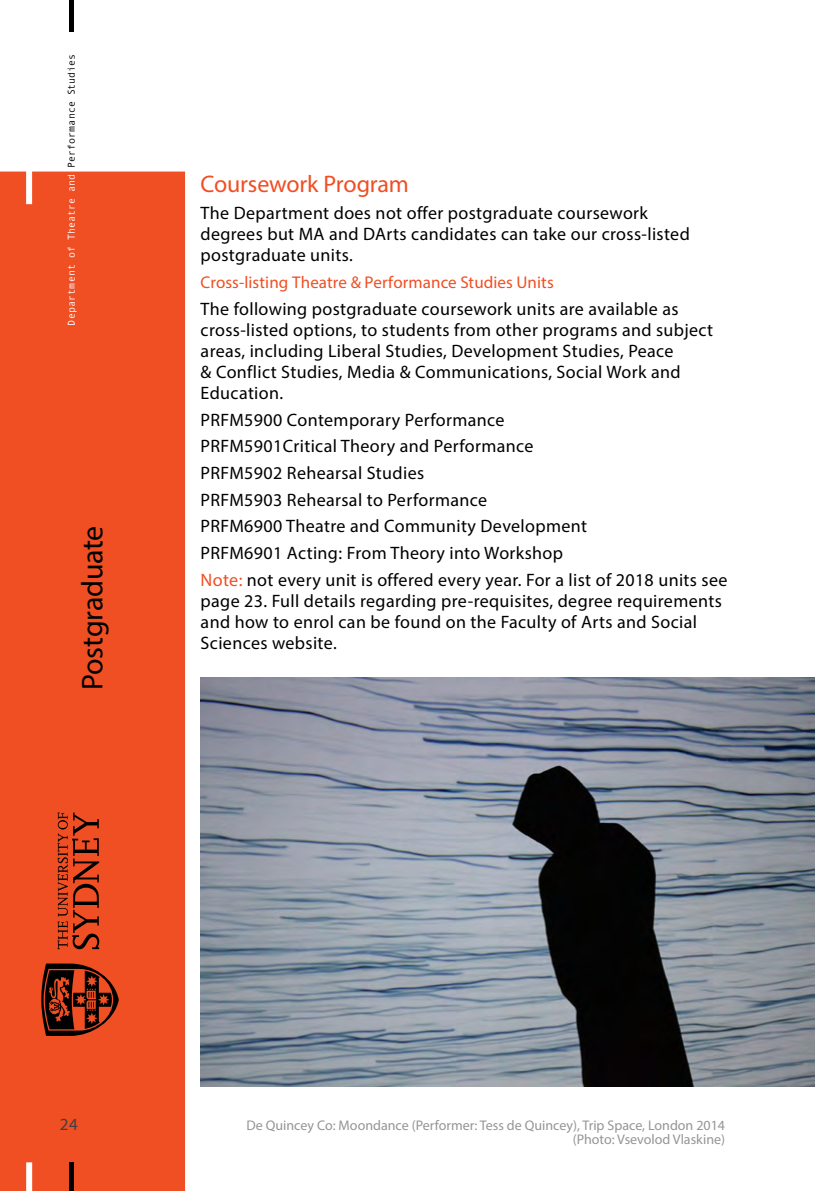
<style>
.page{position:relative;width:840px;height:1191px;background:#fff}
.page>*{position:absolute;margin:0;border:0;box-sizing:border-box;transform-origin:0 0}
.t1{font:30px "Myriad Pro";letter-spacing:-.015em;color:#000}
.t2{font:24px "Myriad Pro";letter-spacing:-.01em;color:#f04e23}
.t3{font:18px/21px "Myriad Pro";letter-spacing:.02em;color:#000}
.t4{font:17px "Myriad Pro";letter-spacing:.005em;color:#f04e23}
.t5{font:17px "Myriad Pro";color:#414042}
.t6{font:14px/14px "Myriad Pro";color:#939598;text-align:right}
.t7{font:10px "Andale Mono";color:#fff}
.s1{color:#000}
.s2{color:#f04e23}
</style>
<div class="page">
<div style="left:0;top:171px;width:185px;height:1020px;background:#f04e23"></div>
<hr style="left:69px;top:0;width:4px;height:31px;background:#000">
<svg style="left:41px;top:812px;width:78px;height:224px;background:#b63b1a"></svg>
<div style="left:26px;top:1162px;width:6px;height:29px;background:#fff"></div>
<div style="left:26px;top:160px;width:6px;height:44px;background:#fff"></div>
<hr style="left:69px;top:1162px;width:4px;height:29px;background:#000">
<img style="left:200px;top:677px;width:614px;height:409px">
<p class="t7" style="left:65px;top:325px;width:273px;rotate:-90deg">Department of Theatre and <span class="s1">Performance Studies</span></p>
<h1 class="t1" style="left:74px;top:690px;width:166px;rotate:-90deg">Postgraduate</h1>
<h2 class="t2" style="left:200px;top:169px;width:210px">Coursework Program</h2>
<p class="t3" style="left:200px;top:202px;width:490px">The Department does not offer postgraduate coursework degrees but MA and DArts candidates can take our cross-listed postgraduate units.</p>
<p class="t4" style="left:200px;top:272px;width:354px">Cross-listing Theatre &amp; Performance Studies Units</p>
<p class="t3" style="left:200px;top:298px;width:514px">The following postgraduate coursework units are available as cross-listed options, to students from other programs and subject areas, including Liberal Studies, Development Studies, Peace<br>&amp; Conflict Studies, Media &amp; Communications, Social Work and Education.</p>
<p class="t3" style="left:200px;top:406px;width:528px;line-height:26.6px">PRFM5900 Contemporary Performance<br>PRFM5901Critical Theory and Performance<br>PRFM5902 Rehearsal Studies<br>PRFM5903 Rehearsal to Performance<br>PRFM6900 Theatre and Community Development<br>PRFM6901 Acting: From Theory into Workshop<br><span class="s2">Note:</span> not every unit is offered every year. For a list of 2018 units see</p>
<p class="t3" style="left:200px;top:590px;width:522px">page 23. Full details regarding pre-requisites, degree requirements and how to enrol can be found on the Faculty of Arts and Social<br>Sciences website.</p>
<p class="t5" style="left:60px;top:1114px;width:19px">24</p>
<p class="t6" style="left:246px;top:1117px;width:480px">De Quincey Co: Moondance (Performer: Tess de Quincey), Trip Space, London 2014 (Photo: Vsevolod Vlaskine)</p>
</div>
